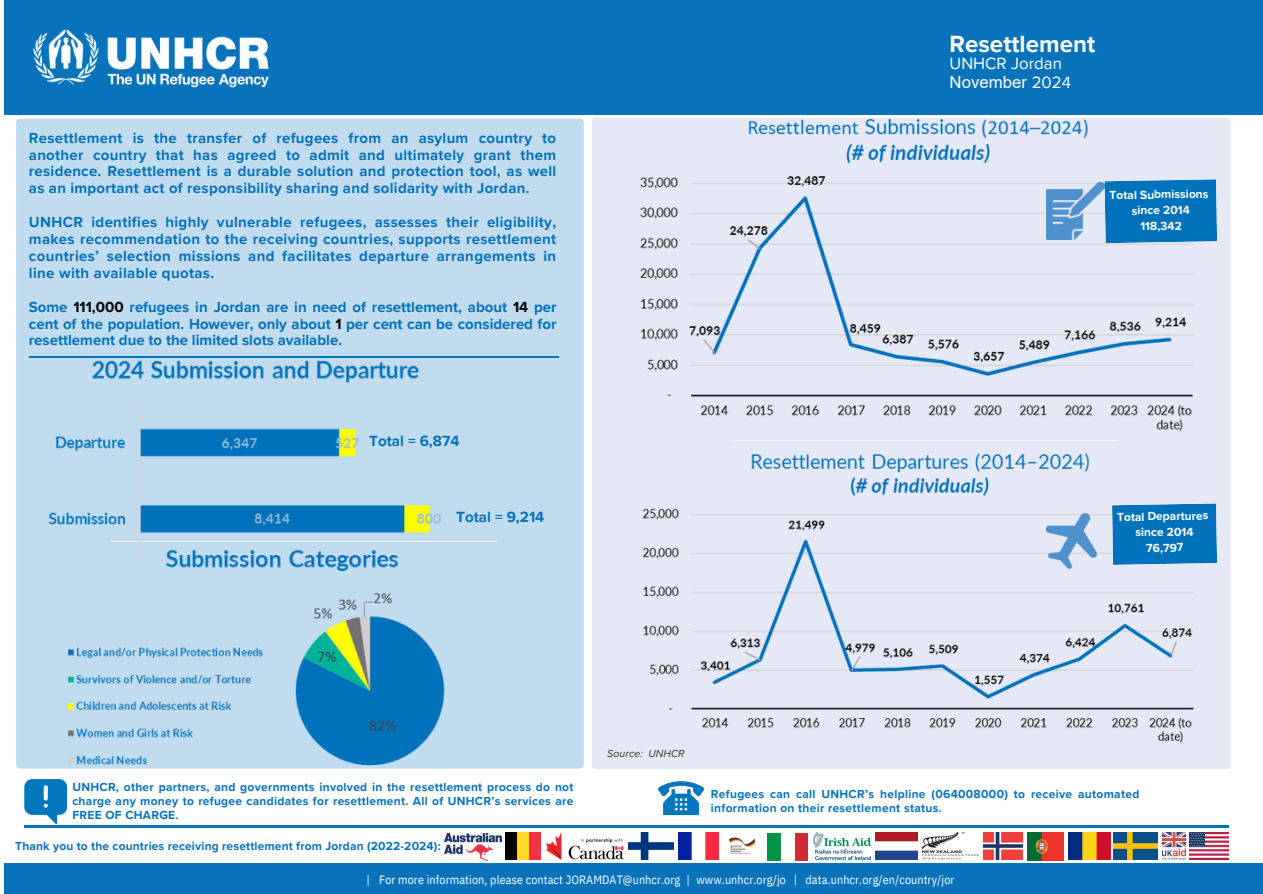
<style>
.page{position:relative;width:1263px;height:894px;background:#fff}
.page>*{position:absolute;margin:0;border:0;box-sizing:border-box;transform-origin:0 0}
.t1{font:700 24.15px "Proxima Nova";color:#fff}
.t2{font:16.8px/19.2px "Proxima Nova";color:#fff}
.t3{font:700 15.3px "Proxima Nova";color:#0873ba}
.t4{font:700 15px/16.8px "Proxima Nova";color:#0873ba;text-align:justify}
.t5{font:700 12px/14px "Proxima Nova";letter-spacing:.025em;color:#0873ba;text-align:justify}
.t6{font:12px "IBM Plex Sans Cond";letter-spacing:.01em;color:#fff}
.t7{font:700 12px/15.8px "Proxima Nova";color:#fff;text-align:center}
.t8{font:italic 10.5px "Proxima Nova";letter-spacing:.01em;color:#333432}
.s1{color:#000}
.s2{color:#0072bc}
.s3{font-family:"Arial"}
</style>
<div class="page">
<div style="left:16px;top:119px;width:568px;height:649px;background:#c0dcee;border-radius:4px"></div>
<div style="left:592px;top:118px;width:639px;height:651px;background:#e5e9f6;border-radius:4px"></div>
<div style="left:4px;top:0;width:1259px;height:115px;background:#0873ba"></div>
<img style="left:33px;top:29px;width:236px;height:59px">
<div style="left:4px;top:862px;width:1259px;height:31px;background:#0873ba"></div>
<svg style="left:658px;top:781px;width:46px;height:33px"></svg>
<img style="left:1162px;top:832px;width:24px;height:27px">
<img style="left:1190px;top:832px;width:38px;height:27px">
<img style="left:445px;top:833px;width:56px;height:27px">
<img style="left:729px;top:837px;width:27px;height:17px">
<img style="left:984px;top:832px;width:38px;height:27px">
<img style="left:813px;top:832px;width:58px;height:27px">
<img style="left:922px;top:832px;width:57px;height:27px">
<img style="left:1027px;top:832px;width:36px;height:27px">
<img style="left:546px;top:832px;width:78px;height:27px">
<img style="left:678px;top:832px;width:41px;height:27px">
<img style="left:628px;top:832px;width:45px;height:27px">
<svg style="left:24px;top:779px;width:43px;height:44px"></svg>
<hr style="left:29px;top:356px;width:529px;height:2px;background:#0873ba">
<hr style="left:110px;top:540px;width:387px;height:1px;background:#f7f8fa">
<hr style="left:24px;top:825px;width:1204px;height:2px;background:#0873ba">
<img style="left:767px;top:833px;width:40px;height:27px">
<img style="left:876px;top:832px;width:41px;height:27px">
<img style="left:1114px;top:832px;width:44px;height:26px">
<img style="left:506px;top:832px;width:35px;height:27px">
<img style="left:1068px;top:832px;width:42px;height:26px">
<img style="left:68px;top:569px;width:377px;height:197px">
<img style="left:48px;top:360px;width:424px;height:209px">
<img style="left:640px;top:119px;width:553px;height:313px">
<img style="left:643px;top:453px;width:551px;height:289px">
<img style="left:1047px;top:513px;width:49px;height:55px">
<div style="left:1112px;top:503px;width:105px;height:61px;background:#0072bc"></div>
<img style="left:1047px;top:182px;width:57px;height:58px">
<div style="left:1104px;top:179px;width:113px;height:64px;background:#0072bc"></div>
<hr style="left:732px;top:440px;width:386px;height:1px;background:#f7f8fa">
<h5 class="t4" style="left:29px;top:130px;width:529px">Resettlement is the transfer of refugees from an asylum country to another country that has agreed to admit and ultimately grant them residence. Resettlement is a durable solution and protection tool, as well as an important act of responsibility sharing and solidarity with Jordan.</h5>
<p class="t4" style="left:29px;top:214px;width:529px">UNHCR identifies highly vulnerable refugees, assesses their eligibility, makes recommendation to the receiving countries, supports resettlement countries’ selection missions and facilitates departure arrangements in line with available quotas.</p>
<p class="t4" style="left:29px;top:298px;width:529px">Some <span class="s1">111,000</span> refugees in Jordan are in need of resettlement, about <span class="s1">14</span> <span class="s2">per cent</span> of the population. However, only about <span class="s1">1</span> <span class="s2">per cent can b</span>e considered for</p>
<h5 class="t4" style="left:29px;top:332px;width:315px">resettlement due to the limited slots available.</h5>
<h5 class="t3" style="left:369px;top:432px;width:92px">Total = 6,874</h5>
<p class="t3" style="left:456px;top:507px;width:90px">Total = 9,214</p>
<p class="t8" style="left:607px;top:747px;width:79px">Source: UNHCR</p>
<h4 class="t1" style="left:949px;top:30px;width:147px">Resettlement</h4>
<h4 class="t2" style="left:949px;top:54px;width:123px">UNHCR Jordan<br><span class="s3">November</span> 2024</h4>
<h4 class="t7" style="left:1109px;top:187px;width:100px;rotate:-1deg">Total Submissions since 2014<br>118,342</h4>
<p class="t7" style="left:1117px;top:509px;width:93px;rotate:-1deg">Total Departures since 2014<br>76,797</p>
<p class="t5" style="left:72px;top:779px;width:503px">UNHCR, other partners, and governments involved in the resettlement process do not charge any money to refugee candidates for resettlement. All of UNHCR’s services are FREE OF CHARGE.</p>
<p class="t5" style="left:711px;top:786px;width:430px">Refugees can call UNHCR’s helpline (064008000) to receive automated information on their resettlement status.</p>
<h3 class="t5" style="left:15px;top:838px;width:427px">Thank you to the countries receiving resettlement from Jordan (2022-2024):</h3>
<h5 class="t6" style="left:366px;top:871px;width:5px">|</h5>
<p class="t6" style="left:379px;top:871px;width:303px">For more information, please contact JORAMDAT@unhcr.org</p>
<h2 class="t6" style="left:687px;top:871px;width:5px">|</h2>
<h2 class="t6" style="left:696px;top:871px;width:91px">www.unhcr.org/jo</h2>
<p class="t6" style="left:794px;top:871px;width:5px">|</p>
<h1 class="t6" style="left:806px;top:871px;width:150px">data.unhcr.org/en/country/jor</h1>
</div>
